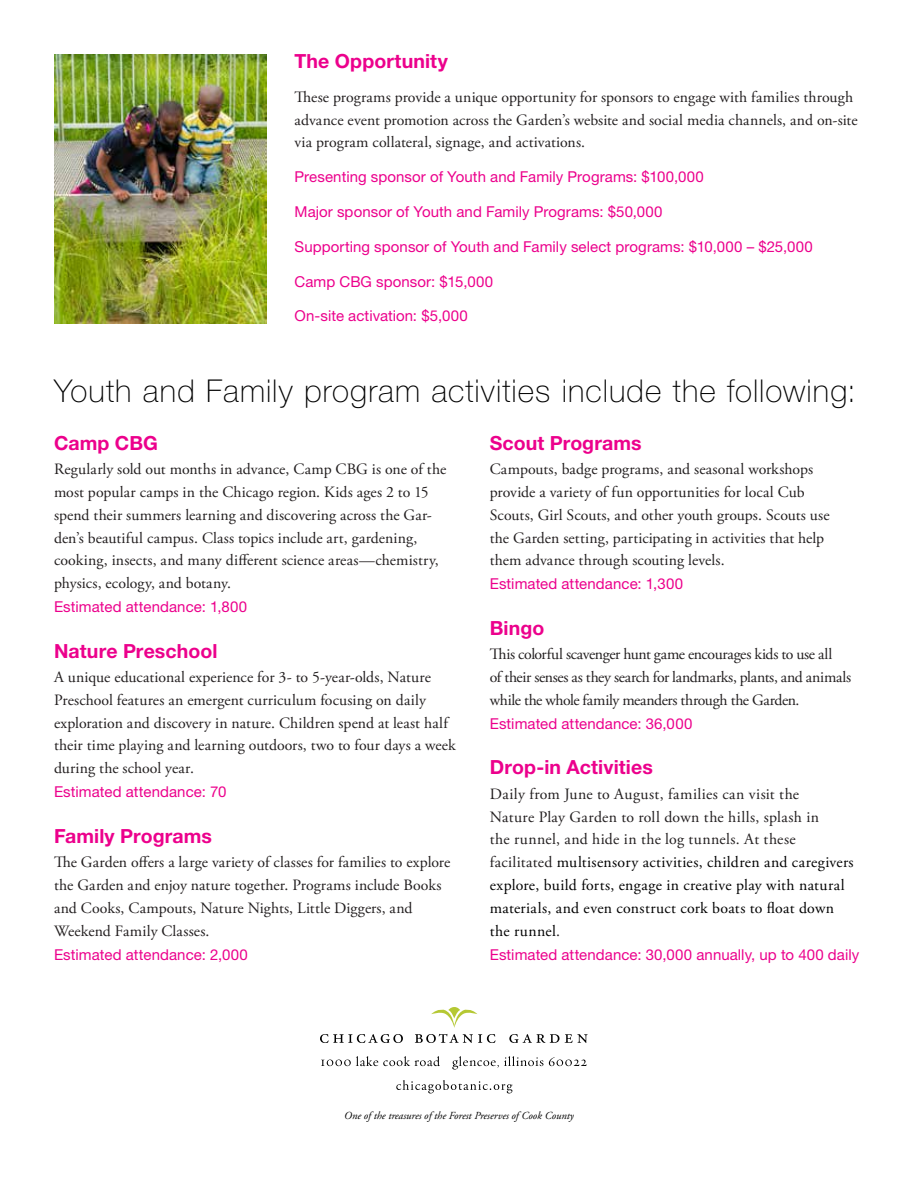
<style>
.page{position:relative;width:918px;height:1188px;background:#fff}
.page>*{position:absolute;margin:0;border:0;box-sizing:border-box;transform-origin:0 0}
.t1{font:100 31.5px "Helvetica Neue LT Std";letter-spacing:.035em;color:#000}
.t2{font:700 19.5px "Helvetica Neue LT Std";letter-spacing:.005em;color:#ec008c}
.t3{font:15.75px/22.8px "Adobe Garamond Pro";letter-spacing:.005em;color:#221e1f}
.t4{font:15.75px/22.8px "Adobe Garamond Pro";letter-spacing:.02em;color:#000}
.t5{font:15.75px/22.8px "Adobe Garamond Pro";letter-spacing:-.02em;color:#221e1f}
.t6{font:15px "Helvetica Neue LT Std";letter-spacing:.005em;color:#ec008c}
.t7{font:italic 10.8px "Adobe Garamond Pro";color:#000}
.s1{color:#221e1f}
</style>
<div class="page">
<img style="left:54px;top:54px;width:213px;height:270px">
<svg style="left:321px;top:1056px;width:119px;height:10px"></svg>
<svg style="left:452px;top:1056px;width:91px;height:14px"></svg>
<svg style="left:549px;top:1057px;width:37px;height:9px"></svg>
<svg style="left:320px;top:1034px;width:83px;height:9px"></svg>
<svg style="left:415px;top:1034px;width:80px;height:9px"></svg>
<svg style="left:509px;top:1034px;width:79px;height:9px"></svg>
<svg style="left:431px;top:1007px;width:46px;height:21px"></svg>
<svg style="left:396px;top:1080px;width:117px;height:13px"></svg>
<p class="t2" style="left:295px;top:49px;width:155px">The Opportunity</p>
<p class="t3" style="left:295px;top:86px;width:565px">These programs provide a unique opportunity for sponsors to engage with families through advance event promotion across the Garden’s website and social media channels, and on-site via program collateral, signage, and activations.</p>
<p class="t6" style="left:295px;top:168px;width:411px">Presenting sponsor of Youth and Family Programs: $100,000</p>
<p class="t6" style="left:295px;top:203px;width:370px">Major sponsor of Youth and Family Programs: $50,000</p>
<p class="t6" style="left:295px;top:237px;width:520px">Supporting sponsor of Youth and Family select programs: $10,000 – $25,000</p>
<p class="t6" style="left:295px;top:272px;width:200px">Camp CBG sponsor: $15,000</p>
<p class="t6" style="left:295px;top:307px;width:175px">On-site activation: $5,000</p>
<h1 class="t1" style="left:54px;top:372px;width:804px">Youth and Family program activities include the following:</h1>
<p class="t2" style="left:54px;top:431px;width:105px">Camp CBG</p>
<p class="t3" style="left:54px;top:458px;width:394px">Regularly sold out months in advance, Camp CBG is one of the most popular camps in the Chicago region. Kids ages 2 to 15 spend their summers learning and discovering across the Gar&shy;den’s beautiful campus. Class topics include art, gardening, cooking, insects, and many different science areas—chemistry, physics, ecology, and botany.</p>
<p class="t6" style="left:54px;top:598px;width:195px">Estimated attendance: 1,800</p>
<p class="t2" style="left:54px;top:639px;width:165px">Nature Preschool</p>
<p class="t3" style="left:54px;top:666px;width:403px">A unique educational experience for 3- to 5-year-olds, Nature Preschool features an emergent curriculum focusing on daily exploration and discovery in nature. Children spend at least half their time playing and learning outdoors, two to four days a week during the school year.</p>
<p class="t6" style="left:54px;top:783px;width:174px">Estimated attendance: 70</p>
<p class="t2" style="left:54px;top:824px;width:160px">Family Programs</p>
<p class="t3" style="left:54px;top:851px;width:398px">The Garden offers a large variety of classes for families to explore the Garden and enjoy nature together. Programs include Books and Cooks, Campouts, Nature Nights, Little Diggers, and Weekend Family Classes.</p>
<p class="t6" style="left:54px;top:945px;width:195px">Estimated attendance: 2,000</p>
<p class="t2" style="left:490px;top:431px;width:153px">Scout Programs</p>
<p class="t3" style="left:490px;top:458px;width:341px">Campouts, badge programs, and seasonal workshops provide a variety of fun opportunities for local Cub Scouts, Girl Scouts, and other youth groups. Scouts use the Garden setting, participating in activities that help them advance through scouting levels.</p>
<p class="t6" style="left:490px;top:575px;width:195px">Estimated attendance: 1,300</p>
<p class="t2" style="left:490px;top:616px;width:56px">Bingo</p>
<p class="t5" style="left:490px;top:643px;width:363px">This colorful scavenger hunt game encourages kids to use all<br>of their senses as they search for landmarks, plants, and animals while the whole family meanders through the Garden.</p>
<p class="t6" style="left:490px;top:715px;width:204px">Estimated attendance: 36,000</p>
<p class="t2" style="left:490px;top:755px;width:165px">Drop-in Activities</p>
<p class="t4" style="left:490px;top:783px;width:365px"><span class="s1">Daily from June to August, families can visit the<br>Nature Play Garden to roll down the hills, splash in<br>the runnel, and hide in the log tunnels. At these facilitated</span> multisensory activities, children and caregivers explore, build forts, engage in creative play with natural materials, and even construct cork boats to float down the runnel<span class="s1">.</span></p>
<p class="t6" style="left:490px;top:945px;width:371px">Estimated attendance: 30,000 annually, up to 400 daily</p>
<p class="t7" style="left:344px;top:1109px;width:231px">One of the treasures of the Forest Preserves of Cook County</p>
</div>
